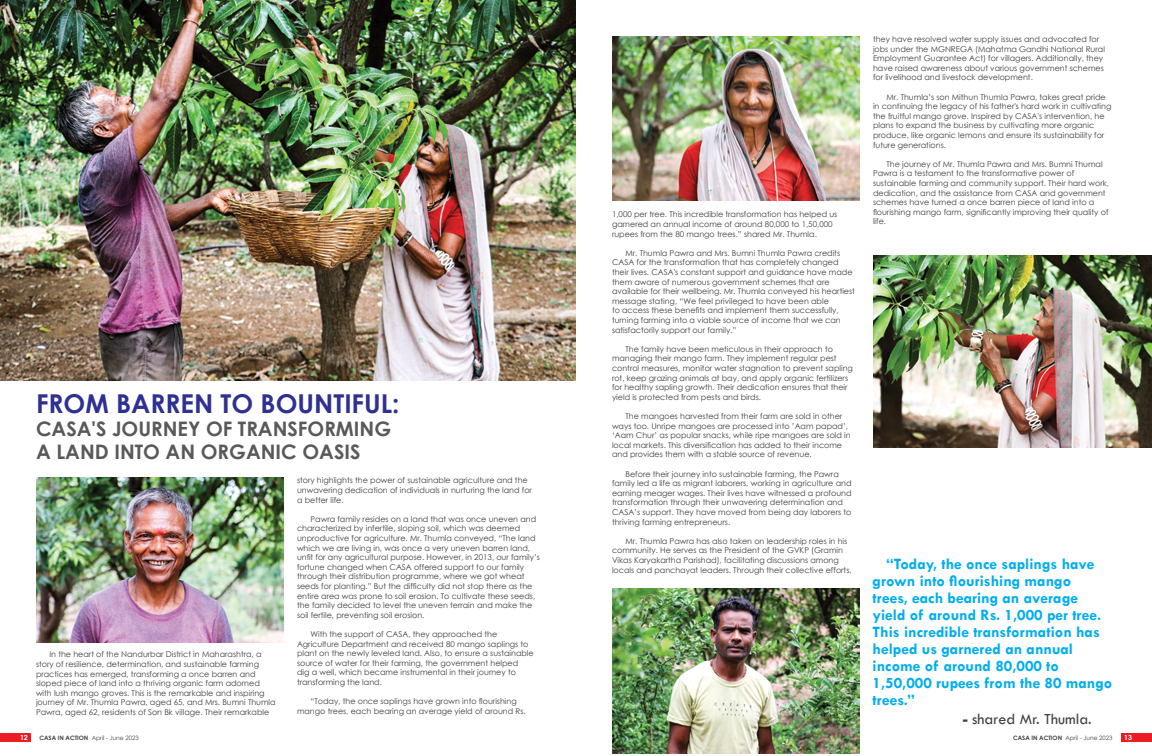
<style>
.page{position:relative;width:1152px;height:756px;background:#fff}
.page>*{position:absolute;margin:0;border:0;box-sizing:border-box;transform-origin:0 0}
.t1{font:700 26px "Century Gothic";color:#2e3092}
.t2{font:700 20px/23px "Century Gothic";color:#58595b}
.t3{font:700 16px/17px "Tw Cen";color:#00aeef}
.t4{font:16px "Tw Cen";color:#414042}
.t5{font:8px/9.6px "Century Gothic";color:#414042}
.t6{font:700 7px "Century Gothic";color:#fff}
.t7{font:6px "Century Gothic";color:#414042}
.s1{font-weight:700}
</style>
<div class="page">
<div style="left:1122px;top:734px;width:30px;height:8px;background:#ed1d24"></div>
<div style="left:0;top:734px;width:30px;height:8px;background:#ed1d24"></div>
<img style="left:0;top:0;width:576px;height:381px">
<img style="left:36px;top:477px;width:248px;height:165px">
<img style="left:612px;top:36px;width:248px;height:165px">
<img style="left:612px;top:588px;width:248px;height:165px">
<img style="left:873px;top:255px;width:279px;height:192px">
<h1 class="t1" style="left:36px;top:384px;width:365px">FROM BARREN TO BOUNTIFUL:</h1>
<h2 class="t2" style="left:36px;top:417px;width:357px">CASA'S JOURNEY OF TRANSFORMING<br>A LAND INTO AN ORGANIC OASIS</h2>
<p class="t5" style="left:36px;top:650px;width:241px;text-indent:13px">In the heart of the Nandurbar District in Maharashtra, a story of resilience, determination, and sustainable farming practices has emerged, transforming a once barren and sloped piece of land into a thriving organic farm adorned with lush mango groves. This is the remarkable and inspiring journey of Mr. Thumla Pawra, aged 65, and Mrs. Bumni Thumla Pawra, aged 62, residents of Son Bk village. Their remarkable</p>
<p class="t5" style="left:297px;top:476px;width:237px">story highlights the power of sustainable agriculture and the unwavering dedication of individuals in nurturing the land for a better life.</p>
<p class="t5" style="left:297px;top:514px;width:244px;text-indent:13px">Pawra family resides on a land that was once uneven and characterized by infertile, sloping soil, which was deemed unproductive for agriculture. Mr. Thumla conveyed, “The land which we are living in, was once a very uneven barren land, unfit for any agricultural purpose. However, in 2013, our family’s fortune changed when CASA offered support to our family through their distribution programme, where we got wheat seeds for planting.” But the difficulty did not stop there as the entire area was prone to soil erosion. To cultivate these seeds, the family decided to level the uneven terrain and make the soil fertile, preventing soil erosion.</p>
<p class="t5" style="left:297px;top:629px;width:238px;text-indent:13px">With the support of CASA, they approached the Agriculture Department and received 80 mango saplings to plant on the newly leveled land. Also, to ensure a sustainable source of water for their farming, the government helped<br>dig a well, which became instrumental in their journey to transforming the land.</p>
<p class="t5" style="left:297px;top:696px;width:230px;text-align:center">“Today, the once saplings have grown into flourishing mango trees, each bearing an average yield of around Rs.</p>
<p class="t5" style="left:612px;top:210px;width:227px">1,000 per tree. This incredible transformation has helped us garnered an annual income of around 80,000 to 1,50,000 rupees from the 80 mango trees.” shared Mr. Thumla.</p>
<p class="t5" style="left:612px;top:248px;width:245px;text-indent:13px">Mr. Thumla Pawra and Mrs. Bumni Thumla Pawra credits CASA for the transformation that has completely changed their lives. CASA's constant support and guidance have made them aware of numerous government schemes that are available for their wellbeing. Mr. Thumla conveyed his heartiest message stating, “We feel privileged to have been able<br>to access these benefits and implement them successfully, turning farming into a viable source of income that we can satisfactorily support our family.”</p>
<p class="t5" style="left:612px;top:344px;width:243px;text-indent:13px">The family have been meticulous in their approach to managing their mango farm. They implement regular pest control measures, monitor water stagnation to prevent sapling rot, keep grazing animals at bay, and apply organic fertilizers for healthy sapling growth. Their dedication ensures that their yield is protected from pests and birds.</p>
<p class="t5" style="left:612px;top:411px;width:240px;text-indent:13px">The mangoes harvested from their farm are sold in other ways too. Unripe mangoes are processed into ’Aam papad’, ‘Aam Chur’ as popular snacks, while ripe mangoes are sold in local markets. This diversification has added to their income and provides them with a stable source of revenue.</p>
<p class="t5" style="left:612px;top:469px;width:241px;text-indent:13px">Before their journey into sustainable farming, the Pawra family led a life as migrant laborers, working in agriculture and earning meager wages. Their lives have witnessed a profound transformation through their unwavering determination and CASA’s support. They have moved from being day laborers to thriving farming entrepreneurs.</p>
<p class="t5" style="left:612px;top:536px;width:241px;text-indent:13px">Mr. Thumla Pawra has also taken on leadership roles in his community. He serves as the President of the GVKP (Gramin Vikas Karyakartha Parishad), facilitating discussions among locals and panchayat leaders. Through their collective efforts,</p>
<p class="t5" style="left:873px;top:34px;width:233px">they have resolved water supply issues and advocated for jobs under the MGNREGA (Mahatma Gandhi National Rural Employment Guarantee Act) for villagers. Additionally, they have raised awareness about various government schemes for livelihood and livestock development.</p>
<p class="t5" style="left:873px;top:92px;width:240px;text-indent:13px">Mr. Thumla’s son Mithun Thumla Pawra, takes great pride in continuing the legacy of his father's hard work in cultivating the fruitful mango grove. Inspired by CASA's intervention, he plans to expand the business by cultivating more organic produce, like organic lemons and ensure its sustainability for future generations.</p>
<p class="t5" style="left:873px;top:159px;width:238px;text-indent:13px">The journey of Mr. Thumla Pawra and Mrs. Bumni Thumal Pawra is a testament to the transformative power of sustainable farming and community support. Their hard work, dedication, and the assistance from CASA and government schemes have turned a once barren piece of land into a flourishing mango farm, significantly improving their quality of life.</p>
<p class="t3" style="left:873px;top:555px;width:241px;text-indent:14px">“Today, the once saplings have grown into flourishing mango<br>trees, each bearing an average yield of around Rs. 1,000 per tree.<br>This incredible transformation has helped us garnered an annual income of around 80,000 to<br>1,50,000 rupees from the 80 mango trees.”</p>
<h3 class="t4" style="left:963px;top:710px;width:131px"><span class="s1">-</span> shared Mr. Thumla.</h3>
<p class="t6" style="left:20px;top:733px;width:9px">12</p>
<p class="t7" style="left:39px;top:734px;width:101px"><span class="s1">CASA IN ACTION</span> April - June 2023</p>
<p class="t7" style="left:1013px;top:734px;width:101px"><span class="s1">CASA IN ACTION</span> April - June 2023</p>
<p class="t6" style="left:1124px;top:733px;width:9px">13</p>
</div>
